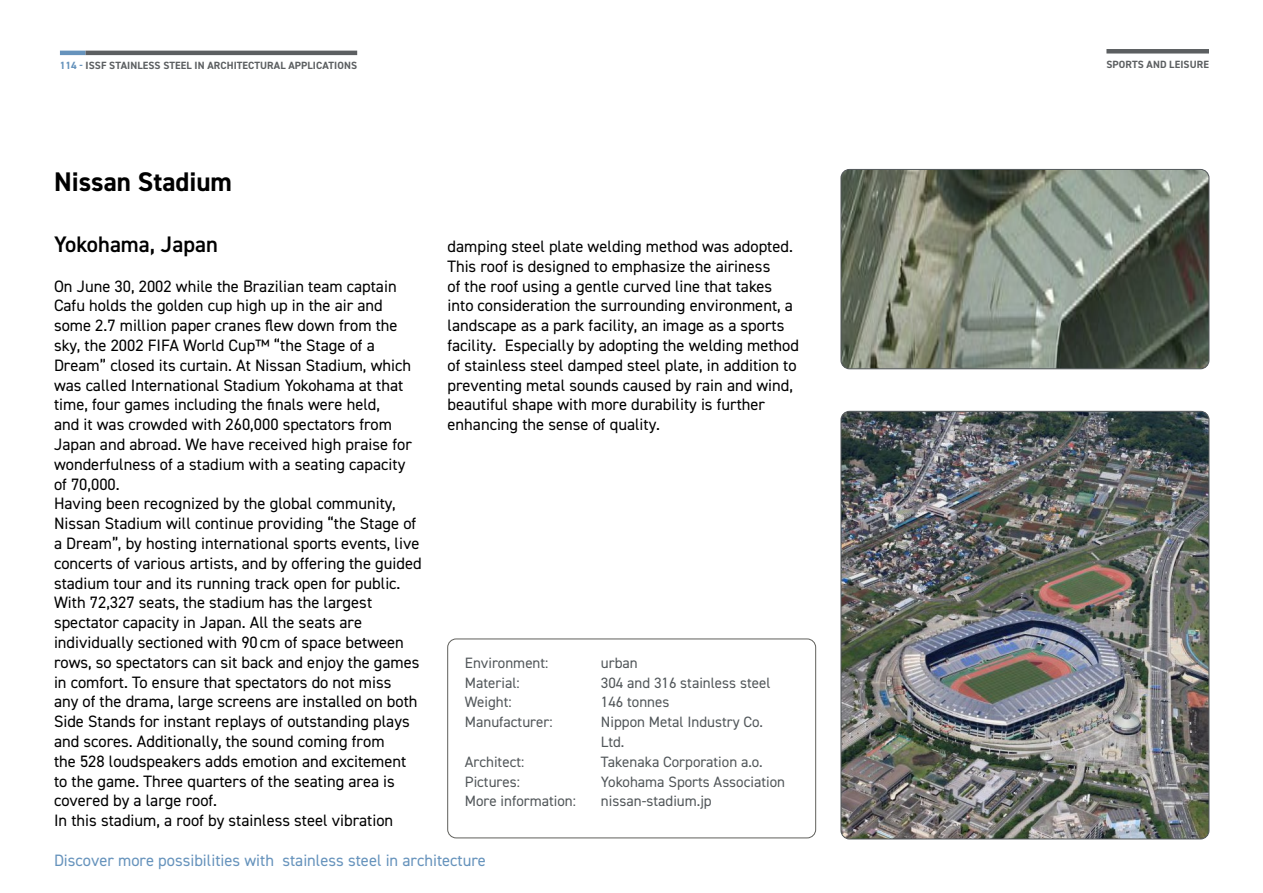
<style>
.page{position:relative;width:1263px;height:893px;background:#fff}
.page>*{position:absolute;margin:0;border:0;box-sizing:border-box;transform-origin:0 0}
.t1{font:700 27px "DIN2014";color:#000}
.t2{font:600 22.5px "DIN2014";color:#000}
.t3{font:16.5px/19.8px "DIN2014";color:#000}
.t4{font:16.5px "DIN2014";color:#6693bc}
.t5{font:15px/19.8px "DIN2014";color:#52575a}
.t6{font:700 10.5px "DIN2014";letter-spacing:.01em;color:#5c5f61}
.s1{color:#6693bc}
</style>
<div class="page">
<hr style="left:60px;top:51px;width:26px;height:4px;background:#6693bc">
<hr style="left:86px;top:51px;width:271px;height:4px;background:#5c5f61">
<div style="left:447px;top:639px;width:369px;height:199px;border:1px solid #60605c;border-radius:9px"></div>
<img style="left:841px;top:169px;width:368px;height:200px">
<div style="left:841px;top:169px;width:368px;height:200px;border:1px solid #52575a;border-radius:9px"></div>
<img style="left:841px;top:411px;width:368px;height:428px">
<div style="left:1106px;top:49px;width:103px;height:5px;background:#5c5f61"></div>
<p class="t6" style="left:60px;top:59px;width:299px"><span class="s1">114 -</span> ISSF STAINLESS STEEL IN ARCHITECTURAL APPLICATIONS</p>
<h1 class="t1" style="left:54px;top:164px;width:180px">Nissan Stadium</h1>
<h2 class="t2" style="left:54px;top:229px;width:165px">Yokohama, Japan</h2>
<p class="t3" style="left:54px;top:276px;width:369px">On June 30, 2002 while the Brazilian team captain Cafu holds the golden cup high up in the air and some 2.7 million paper cranes flew down from the sky, the 2002 FIFA World Cup™ “the Stage of a Dream” closed its curtain. At Nissan Stadium, which was called International Stadium Yokohama at that time, four games including the finals were held,<br>and it was crowded with 260,000 spectators from Japan and abroad. We have received high praise for wonderfulness of a stadium with a seating capacity of 70,000.<br>Having been recognized by the global community, Nissan Stadium will continue providing “the Stage of a Dream”, by hosting international sports events, live concerts of various artists, and by offering the guided stadium tour and its running track open for public.<br>With 72,327 seats, the stadium has the largest spectator capacity in Japan. All the seats are individually sectioned with 90 cm of space between rows, so spectators can sit back and enjoy the games in comfort. To ensure that spectators do not miss<br>any of the drama, large screens are installed on both Side Stands for instant replays of outstanding plays and scores. Additionally, the sound coming from<br>the 528 loudspeakers adds emotion and excitement to the game. Three quarters of the seating area is covered by a large roof.<br>In this stadium, a roof by stainless steel vibration</p>
<p class="t3" style="left:447px;top:236px;width:353px">damping steel plate welding method was adopted.<br>This roof is designed to emphasize the airiness<br>of the roof using a gentle curved line that takes into consideration the surrounding environment, a landscape as a park facility, an image as a sports facility. Especially by adopting the welding method of stainless steel damped steel plate, in addition to preventing metal sounds caused by rain and wind, beautiful shape with more durability is further enhancing the sense of quality.</p>
<p class="t5" style="left:465px;top:652px;width:85px">Environment:</p>
<p class="t5" style="left:601px;top:652px;width:38px">urban</p>
<p class="t5" style="left:465px;top:672px;width:56px">Material:</p>
<p class="t5" style="left:601px;top:672px;width:171px">304 and 316 stainless steel</p>
<p class="t5" style="left:465px;top:692px;width:48px">Weight:</p>
<p class="t5" style="left:601px;top:692px;width:70px">146 tonnes</p>
<p class="t5" style="left:465px;top:712px;width:89px">Manufacturer:</p>
<p class="t5" style="left:601px;top:712px;width:164px">Nippon Metal Industry Co.<br>Ltd.</p>
<p class="t5" style="left:465px;top:751px;width:61px">Architect:</p>
<p class="t5" style="left:601px;top:751px;width:163px">Takenaka Corporation a.o.</p>
<p class="t5" style="left:465px;top:771px;width:57px">Pictures:</p>
<p class="t5" style="left:601px;top:771px;width:186px">Yokohama Sports Association</p>
<p class="t5" style="left:465px;top:791px;width:113px">More information:</p>
<p class="t5" style="left:601px;top:791px;width:112px">nissan-stadium.jp</p>
<p class="t4" style="left:54px;top:850px;width:433px">Discover more possibilities with stainless steel in architecture</p>
<p class="t6" style="left:1106px;top:57px;width:104px">SPORTS AND LEISURE</p>
</div>
